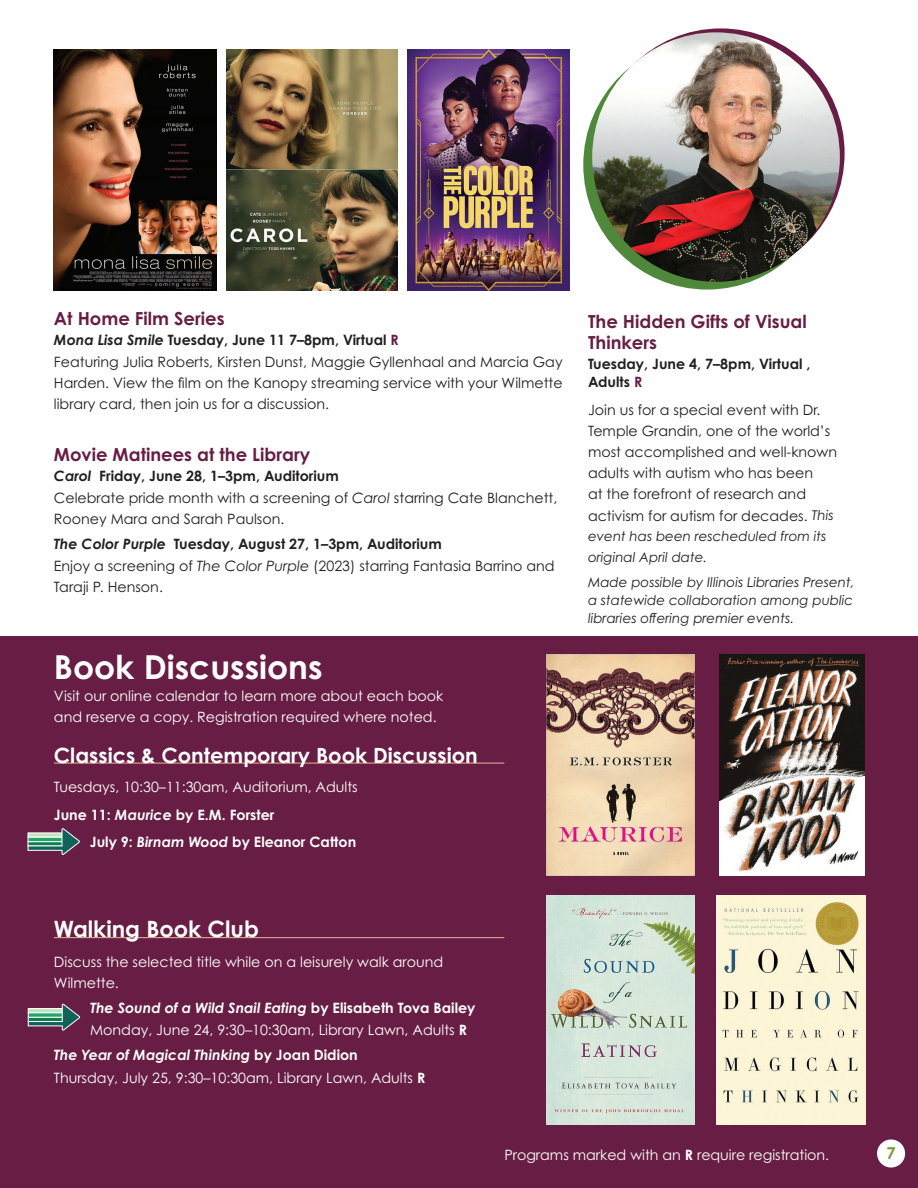
<style>
.page{position:relative;width:918px;height:1188px;background:#fff}
.page>*{position:absolute;margin:0;border:0;box-sizing:border-box;transform-origin:0 0}
.t1{font:700 33px "Century Gothic Pro";color:#fff}
.t2{font:700 22.5px "Century Gothic Pro";color:#fff}
.t3{font:700 21px "Century Gothic Pro";color:#fff}
.t4{font:700 18px/21px "Century Gothic Pro";color:#671d44}
.t5{font:700 16.5px "Century Gothic Pro";color:#799c3d}
.t6{font:14.25px/21px "Century Gothic Pro";color:#231f20}
.t7{font:14.25px/21px "Century Gothic Pro";color:#fff}
.t8{font:700 14.25px/18.8px "Century Gothic Pro";color:#231f20}
.t9{font:700 14.25px "Century Gothic Pro";color:#fff}
.t10{font:italic 13.5px/18px "Century Gothic Pro";color:#231f20;text-align:justify}
.s1{font-weight:700;font-style:italic}
.s2{font-weight:700}
.s3{font-weight:700;color:#671d44}
.s4{font-style:italic}
.s5{color:#671d44}
.s6{font-style:italic;font-size:13.5px}
</style>
<div class="page">
<div style="left:0;top:636px;width:918px;height:536px;background:#671d44"></div>
<div style="left:0;top:1124px;width:918px;height:64px;background:#671d44"></div>
<div style="left:877px;top:1139px;width:28px;height:28px;background:#fff;border-radius:50%"></div>
<hr style="left:54px;top:763px;width:450px;height:1px;background:#ebb695">
<hr style="left:54px;top:937px;width:450px;height:1px;background:#ebb695">
<img style="left:719px;top:654px;width:145px;height:222px">
<img style="left:546px;top:895px;width:148px;height:229px">
<img style="left:546px;top:654px;width:148px;height:222px">
<img style="left:407px;top:49px;width:163px;height:241px">
<img style="left:227px;top:49px;width:170px;height:241px">
<img style="left:54px;top:50px;width:163px;height:240px">
<svg style="left:28px;top:1003px;width:53px;height:28px"></svg>
<svg style="left:27px;top:828px;width:53px;height:27px"></svg>
<img style="left:592px;top:32px;width:248px;height:250px">
<img style="left:716px;top:895px;width:150px;height:229px">
<p class="t4" style="left:54px;top:308px;width:172px">At Home Film Series</p>
<p class="t6" style="left:54px;top:329px;width:510px"><span class="s1">Mona Lisa Smile</span> <span class="s2">Tuesday, June 11 7–8pm, Virtual</span> <span class="s3">R<br></span>Featuring Julia Roberts, Kirsten Dunst, Maggie Gyllenhaal and Marcia Gay Harden. View the film on the Kanopy streaming service with your Wilmette library card, then join us for a discussion.</p>
<p class="t4" style="left:54px;top:443px;width:258px">Movie Matinees at the Library</p>
<p class="t6" style="left:54px;top:464px;width:505px;line-height:21.6px"><span class="s1">Carol</span> <span class="s2">Friday, June 28, 1–3pm, Auditorium<br></span>Celebrate pride month with a screening of <span class="s4">Carol</span> starring Cate Blanchett,<br>Rooney Mara and Sarah Paulson.</p>
<p class="t6" style="left:54px;top:533px;width:502px;line-height:21.6px"><span class="s1">The Color Purple</span> <span class="s2">Tuesday, August 27, 1–3pm, Auditorium<br></span>Enjoy a screening of <span class="s4">The Color Purple</span> (2023) starring Fantasia Barrino and<br>Taraji P. Henson.</p>
<h1 class="t1" style="left:54px;top:646px;width:270px">Book Discussions</h1>
<p class="t7" style="left:54px;top:685px;width:391px">Visit our online calendar to learn more about each book and reserve a copy. Registration required where noted.</p>
<h3 class="t3" style="left:54px;top:742px;width:425px">Classics &amp; Contemporary Book Discussion</h3>
<p class="t7" style="left:54px;top:773px;width:305px;line-height:27.5px">Tuesdays, 10:30–11:30am, Auditorium, Adults<br><span class="s2">June 11:</span> <span class="s1">Maurice</span> <span class="s2">by E.M. Forster</span></p>
<p class="t9" style="left:90px;top:833px;width:268px">July 9: <span class="s4">Birnam Wood</span> by Eleanor Catton</p>
<p class="t4" style="left:588px;top:310px;width:220px">The Hidden Gifts of Visual<br>Thinkers</p>
<p class="t8" style="left:588px;top:354px;width:224px">Tuesday, June 4, 7–8pm, Virtual ,<br>Adults <span class="s5">R</span></p>
<p class="t6" style="left:588px;top:400px;width:251px">Join us for a special event with Dr.<br>Temple Grandin, one of the world’s most accomplished and well-known adults with autism who has been<br>at the forefront of research and activism for autism for decades. <span class="s6">This</span></p>
<p class="t10" style="left:588px;top:526px;width:240px;line-height:21px">event has been rescheduled from its original April date.</p>
<p class="t10" style="left:588px;top:573px;width:268px">Made possible by Illinois Libraries Present, a statewide collaboration among public libraries offering premier events.</p>
<h2 class="t2" style="left:54px;top:915px;width:206px">Walking Book Club</h2>
<p class="t7" style="left:54px;top:951px;width:391px">Discuss the selected title while on a leisurely walk around<br>Wilmette.</p>
<p class="t7" style="left:90px;top:997px;width:387px;line-height:22px"><span class="s1">The Sound of a Wild Snail Eating</span> <span class="s2">by Elisabeth Tova Bailey<br></span>Monday, June 24, 9:30–10:30am, Library Lawn, Adults <span class="s2">R</span></p>
<p class="t7" style="left:54px;top:1044px;width:373px;line-height:22px"><span class="s1">The Year of Magical Thinking</span> <span class="s2">by Joan Didion<br></span>Thursday, July 25, 9:30–10:30am, Library Lawn, Adults <span class="s2">R</span></p>
<p class="t7" style="left:504px;top:1144px;width:326px">Programs marked with an <span class="s2">R</span> require registration.</p>
<p class="t5" style="left:886px;top:1142px;width:11px">7</p>
</div>
